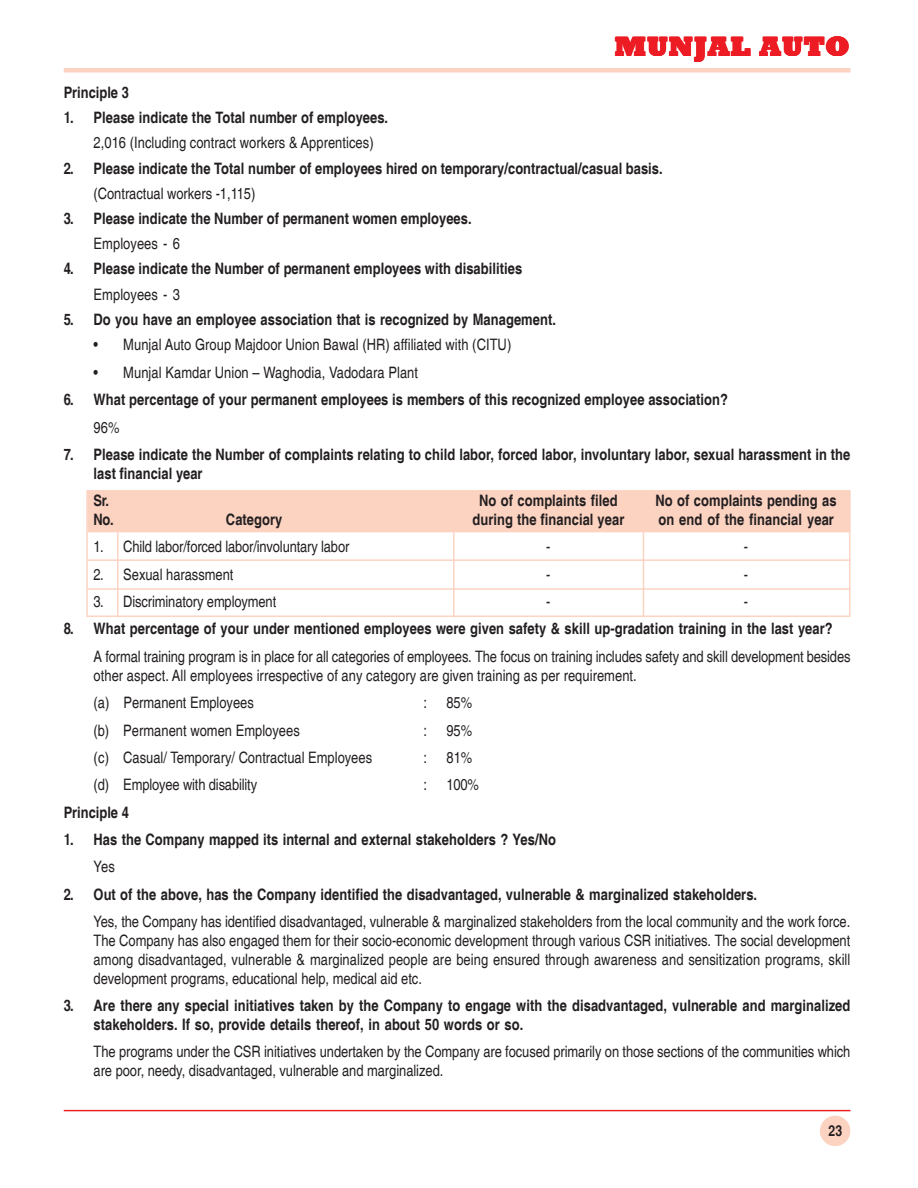
<style>
.page{position:relative;width:918px;height:1188px;background:#fff}
.page>*{position:absolute;margin:0;border:0;box-sizing:border-box;transform-origin:0 0}
.t1{font:800 28.5px "Rockwell";letter-spacing:.035em;color:#ed1c24}
.t2{font:condensed 15.75px/18.9px "Helvetica";color:#231f20}
.t3{font:700 condensed 15.75px/18.9px "Helvetica";letter-spacing:.005em;color:#231f20}
.t4{font:700 condensed 15px "Helvetica";color:#231f20}
</style>
<div class="page">
<div style="left:64px;top:68px;width:787px;height:5px;background:#fcd2c1"></div>
<hr style="left:64px;top:1110px;width:787px;height:1px;background:#ed1c24">
<svg style="left:820px;top:1115px;width:31px;height:31px"></svg>
<div style="left:88px;top:490px;width:762px;height:42px;background:#fcd2c1"></div>
<div style="left:86px;top:490px;width:764px;height:127px;border:1px solid #fcd2c1"></div>
<hr style="left:87px;top:559px;width:764px;height:2px;background:#fcd2c1">
<hr style="left:117px;top:532px;width:1px;height:85px;background:#fcd2c1">
<hr style="left:87px;top:588px;width:764px;height:2px;background:#fcd2c1">
<hr style="left:453px;top:532px;width:1px;height:85px;background:#fcd2c1">
<hr style="left:643px;top:531px;width:1px;height:85px;background:#fcd2c1">
<h1 class="t1" style="left:615px;top:29px;width:237px">MUNJAL AUTO</h1>
<p class="t3" style="left:64px;top:83px;width:67px">Principle 3</p>
<p class="t3" style="left:64px;top:108px;width:326px">1. Please indicate the Total number of employees.</p>
<p class="t2" style="left:94px;top:133px;width:282px">2,016 (Including contract workers &amp; Apprentices)</p>
<p class="t3" style="left:64px;top:158px;width:601px">2. Please indicate the Total number of employees hired on temporary/contractual/casual basis.</p>
<p class="t2" style="left:94px;top:184px;width:163px">(Contractual workers -1,115)</p>
<p class="t3" style="left:64px;top:209px;width:409px">3. Please indicate the Number of permanent women employees.</p>
<p class="t2" style="left:94px;top:234px;width:88px">Employees - 6</p>
<p class="t3" style="left:64px;top:259px;width:460px">4. Please indicate the Number of permanent employees with disabilities</p>
<p class="t2" style="left:94px;top:285px;width:88px">Employees - 3</p>
<p class="t3" style="left:64px;top:310px;width:494px">5. Do you have an employee association that is recognized by Management.</p>
<p class="t2" style="left:94px;top:335px;width:419px">• Munjal Auto Group Majdoor Union Bawal (HR) affiliated with (CITU)</p>
<p class="t2" style="left:94px;top:363px;width:326px">• Munjal Kamdar Union – Waghodia, Vadodara Plant</p>
<p class="t3" style="left:64px;top:390px;width:666px">6. What percentage of your permanent employees is members of this recognized employee association?</p>
<p class="t2" style="left:94px;top:417px;width:27px">96%</p>
<p class="t3" style="left:94px;top:445px;width:758px;text-indent:-30px">7. Please indicate the Number of complaints relating to child labor, forced labor, involuntary labor, sexual harassment in the last financial year</p>
<p class="t3" style="left:94px;top:491px;width:17px">Sr.</p>
<p class="t3" style="left:479px;top:491px;width:140px">No of complaints filed</p>
<p class="t3" style="left:656px;top:491px;width:183px">No of complaints pending as</p>
<p class="t3" style="left:94px;top:510px;width:22px">No.</p>
<p class="t3" style="left:226px;top:510px;width:58px">Category</p>
<p class="t3" style="left:472px;top:510px;width:153px">during the financial year</p>
<p class="t3" style="left:658px;top:510px;width:177px">on end of the financial year</p>
<p class="t2" style="left:94px;top:537px;width:257px">1. Child labor/forced labor/involuntary labor</p>
<p class="t2" style="left:546px;top:537px;width:6px">-</p>
<p class="t2" style="left:744px;top:537px;width:6px">-</p>
<p class="t2" style="left:94px;top:565px;width:141px">2. Sexual harassment</p>
<p class="t2" style="left:546px;top:565px;width:6px">-</p>
<p class="t2" style="left:744px;top:565px;width:6px">-</p>
<p class="t2" style="left:94px;top:592px;width:184px">3. Discriminatory employment</p>
<p class="t2" style="left:546px;top:592px;width:6px">-</p>
<p class="t2" style="left:744px;top:592px;width:6px">-</p>
<p class="t3" style="left:64px;top:619px;width:771px">8. What percentage of your under mentioned employees were given safety &amp; skill up-gradation training in the last year?</p>
<p class="t2" style="left:94px;top:647px;width:758px">A formal training program is in place for all categories of employees. The focus on training includes safety and skill development besides other aspect. All employees irrespective of any category are given training as per requirement.</p>
<p class="t2" style="left:94px;top:693px;width:162px">(a) Permanent Employees</p>
<p class="t2" style="left:424px;top:693px;width:50px">: 85%</p>
<p class="t2" style="left:94px;top:721px;width:208px">(b) Permanent women Employees</p>
<p class="t2" style="left:424px;top:721px;width:50px">: 95%</p>
<p class="t2" style="left:94px;top:748px;width:280px">(c) Casual/ Temporary/ Contractual Employees</p>
<p class="t2" style="left:424px;top:748px;width:50px">: 81%</p>
<p class="t2" style="left:94px;top:775px;width:165px">(d) Employee with disability</p>
<p class="t2" style="left:423px;top:775px;width:57px">: 100%</p>
<p class="t3" style="left:64px;top:803px;width:67px">Principle 4</p>
<p class="t3" style="left:64px;top:830px;width:494px">1. Has the Company mapped its internal and external stakeholders ? Yes/No</p>
<p class="t2" style="left:94px;top:857px;width:23px">Yes</p>
<p class="t3" style="left:64px;top:885px;width:695px">2. Out of the above, has the Company identified the disadvantaged, vulnerable &amp; marginalized stakeholders.</p>
<p class="t2" style="left:94px;top:912px;width:758px;text-align:justify">Yes, the Company has identified disadvantaged, vulnerable &amp; marginalized stakeholders from the local community and the work force.<br>The Company has also engaged them for their socio-economic development through various CSR initiatives. The social development among disadvantaged, vulnerable &amp; marginalized people are being ensured through awareness and sensitization programs, skill development programs, educational help, medical aid etc.</p>
<p class="t3" style="left:94px;top:996px;width:758px;text-indent:-30px">3. Are there any special initiatives taken by the Company to engage with the disadvantaged, vulnerable and marginalized stakeholders. If so, provide details thereof, in about 50 words or so.</p>
<p class="t2" style="left:94px;top:1042px;width:758px">The programs under the CSR initiatives undertaken by the Company are focused primarily on those sections of the communities which are poor, needy, disadvantaged, vulnerable and marginalized.</p>
<p class="t4" style="left:829px;top:1121px;width:15px">23</p>
</div>
